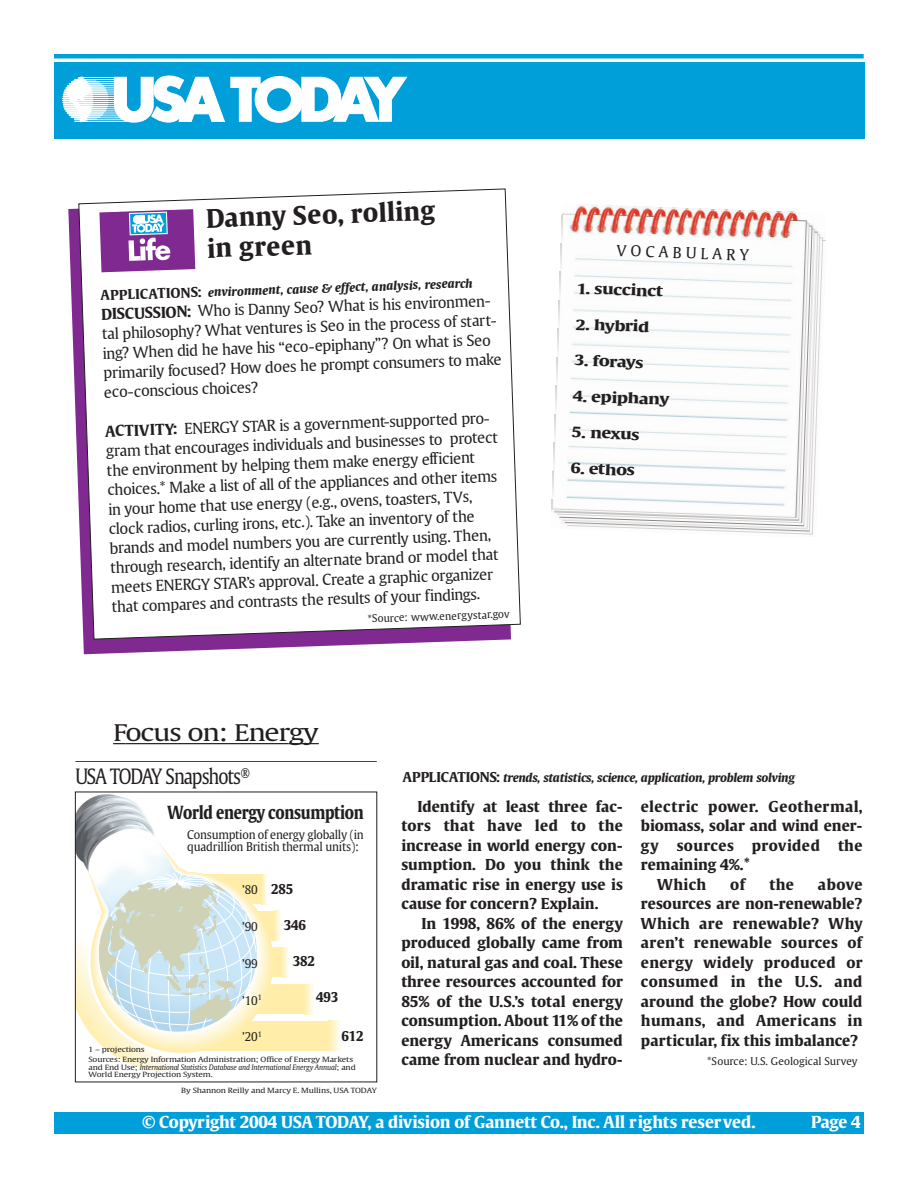
<style>
.page{position:relative;width:918px;height:1188px;background:#fff}
.page>*{position:absolute;margin:0;border:0;box-sizing:border-box;transform-origin:0 0}
.t1{font:700 25.5px/30px "USAT Roman";color:#231f20}
.t2{font:24px "USAT Roman Compact";letter-spacing:-.055em;color:#231f20}
.t3{font:21px "USAT Roman";letter-spacing:-.06em;color:#231f20;scale:.85 1}
.t4{font:700 18px "USAT Roman";letter-spacing:-.02em;color:#231f20;scale:.85 1}
.t5{font:700 16.5px "USAT Roman";letter-spacing:-.015em;color:#fff}
.t6{font:15px/19.5px "USAT Roman";color:#231f20}
.t7{font:700 15px/19.5px "USAT Roman";letter-spacing:.005em;color:#231f20;text-align:justify}
.t8{font:700 15px "USAT Roman Compact";color:#231f20}
.t9{font:700 15px "USAT Roman";letter-spacing:.025em;color:#231f20}
.t10{font:700 13.5px "USAT Roman";letter-spacing:-.015em;color:#231f20;scale:.95 1}
.t11{font:italic 700 12px "USAT Roman";letter-spacing:-.025em;color:#231f20}
.t12{font:12px/12.8px "USAT Roman";letter-spacing:-.015em;color:#231f20;scale:.95 1}
.t13{font:10.5px "USAT Roman";color:#231f20}
.t14{font:7.5px/10.5px "USAT Roman Compact";letter-spacing:-.02em;color:#231f20;scale:.95 1}
.t15{font:italic 7.5px "USAT Roman";letter-spacing:-.02em;color:#231f20;scale:.95 1}
.s1{font-style:normal;font-size:13.5px}
.s2{font-weight:700}
.s3{font-weight:700;font-size:13.5px}
.s4{font-family:"USAT Roman Compact";font-style:normal}
</style>
<div class="page">
<div style="left:54px;top:1112px;width:810px;height:22px;background:#009fda"></div>
<svg style="left:68px;top:208px;width:425px;height:446px"></svg>
<svg style="left:78px;top:188px;width:443px;height:452px"></svg>
<svg style="left:96px;top:207px;width:102px;height:68px"></svg>
<img style="left:552px;top:204px;width:274px;height:331px">
<svg style="left:275px;top:911px;width:5px;height:30px"></svg>
<div style="left:203px;top:947px;width:78px;height:30px;background:#ffeda9"></div>
<svg style="left:281px;top:947px;width:7px;height:30px"></svg>
<div style="left:203px;top:984px;width:101px;height:30px;background:#ffeda9"></div>
<svg style="left:304px;top:984px;width:9px;height:30px"></svg>
<div style="left:203px;top:1021px;width:126px;height:30px;background:#ffeda9"></div>
<svg style="left:329px;top:1021px;width:11px;height:30px"></svg>
<img style="left:77px;top:794px;width:106px;height:76px">
<svg style="left:77px;top:870px;width:198px;height:202px"></svg>
<hr style="left:75px;top:762px;width:302px;height:1px;background:#231f20">
<svg style="left:113px;top:743px;width:13px;height:1px"></svg>
<hr style="left:126px;top:743px;width:163px;height:1px;background:#231f20">
<hr style="left:289px;top:743px;width:30px;height:1px;background:#231f20">
<hr style="left:54px;top:54px;width:810px;height:4px;background:#009fda">
<div style="left:54px;top:62px;width:810px;height:77px;background:#009fda"></div>
<hr style="left:83px;top:77px;width:33px;height:1px;background:#fff">
<hr style="left:81px;top:79px;width:34px;height:1px;background:#fff">
<hr style="left:80px;top:81px;width:35px;height:1px;background:#fff">
<hr style="left:80px;top:83px;width:35px;height:1px;background:#fff">
<hr style="left:78px;top:85px;width:37px;height:1px;background:#fff">
<hr style="left:79px;top:87px;width:36px;height:1px;background:#fff">
<hr style="left:76px;top:90px;width:39px;height:1px;background:#fff">
<hr style="left:77px;top:92px;width:38px;height:1px;background:#fff">
<hr style="left:78px;top:94px;width:37px;height:1px;background:#fff">
<hr style="left:78px;top:96px;width:37px;height:1px;background:#fff">
<hr style="left:76px;top:98px;width:39px;height:1px;background:#fff">
<hr style="left:78px;top:100px;width:37px;height:1px;background:#fff">
<hr style="left:77px;top:102px;width:38px;height:1px;background:#fff">
<hr style="left:77px;top:104px;width:39px;height:1px;background:#fff">
<hr style="left:85px;top:106px;width:31px;height:1px;background:#fff">
<hr style="left:85px;top:108px;width:31px;height:1px;background:#fff">
<hr style="left:87px;top:110px;width:30px;height:1px;background:#fff">
<hr style="left:88px;top:113px;width:30px;height:1px;background:#fff">
<hr style="left:86px;top:115px;width:34px;height:1px;background:#fff">
<hr style="left:84px;top:117px;width:38px;height:1px;background:#fff">
<hr style="left:83px;top:119px;width:41px;height:1px;background:#fff">
<hr style="left:84px;top:121px;width:44px;height:1px;background:#fff">
<hr style="left:65px;top:89px;width:27px;height:2px;background:#fff">
<hr style="left:64px;top:91px;width:28px;height:2px;background:#fff">
<hr style="left:64px;top:93px;width:28px;height:2px;background:#fff">
<hr style="left:64px;top:104px;width:29px;height:2px;background:#fff">
<hr style="left:64px;top:106px;width:28px;height:2px;background:#fff">
<hr style="left:65px;top:108px;width:27px;height:2px;background:#fff">
<hr style="left:70px;top:83px;width:32px;height:2px;background:#fff">
<hr style="left:68px;top:85px;width:36px;height:2px;background:#fff">
<hr style="left:66px;top:87px;width:39px;height:2px;background:#fff">
<hr style="left:63px;top:96px;width:45px;height:1px;background:#fff">
<hr style="left:63px;top:98px;width:45px;height:1px;background:#fff">
<hr style="left:63px;top:100px;width:45px;height:1px;background:#fff">
<hr style="left:63px;top:102px;width:45px;height:1px;background:#fff">
<hr style="left:66px;top:110px;width:39px;height:2px;background:#fff">
<hr style="left:68px;top:112px;width:36px;height:2px;background:#fff">
<hr style="left:70px;top:114px;width:32px;height:2px;background:#fff">
<hr style="left:71px;top:116px;width:29px;height:2px;background:#fff">
<svg style="left:113px;top:75px;width:295px;height:48px"></svg>
<svg style="left:67px;top:77px;width:32px;height:46px"></svg>
<svg style="left:356px;top:608px;width:156px;height:20px"></svg>
<h1 class="t1" style="left:206px;top:207px;width:230px;rotate:-2deg">Danny Seo, rolling in green</h1>
<p class="t11" style="left:101px;top:291px;width:374px;rotate:-2deg"><span class="s1">APPLICATIONS:</span> environment, cause &amp; effect, analysis, research</p>
<p class="t6" style="left:101px;top:307px;width:400px;rotate:-2deg"><span class="s2">DISCUSSION:</span> Who is Danny Seo? What is his environmen&shy;tal philosophy? What ventures is Seo in the process of start&shy;ing? When did he have his “eco-epiphany”? On what is Seo primarily focused? How does he prompt consumers to make eco-conscious choices?</p>
<p class="t6" style="left:105px;top:424px;width:394px;rotate:-2deg"><span class="s2">ACTIVITY:</span> ENERGY STAR is a government-supported pro&shy;gram that encourages individuals and businesses to protect the environment by helping them make energy efficient choices.* Make a list of all of the appliances and other items in your home that use energy (e.g., ovens, toasters, TVs, clock radios, curling irons, etc.). Take an inventory of the brands and model numbers you are currently using. Then, through research, identify an alternate brand or model that meets ENERGY STAR’s approval. Create a graphic organizer that compares and contrasts the results of your findings.</p>
<p class="t13" style="left:367px;top:615px;width:144px;rotate:-2deg">*Source: www.energystar.gov</p>
<h2 class="t2" style="left:113px;top:723px;width:207px">Focus on: Energy</h2>
<p class="t6" style="left:617px;top:243px;width:134px;rotate:2deg">V O C A B U L A R Y</p>
<p class="t8" style="left:577px;top:282px;width:88px;rotate:2deg">1. succinct</p>
<p class="t8" style="left:576px;top:318px;width:75px;rotate:2deg">2. hybrid</p>
<p class="t8" style="left:575px;top:354px;width:71px;rotate:2deg">3. forays</p>
<p class="t8" style="left:573px;top:390px;width:98px;rotate:2deg">4. epiphany</p>
<p class="t8" style="left:572px;top:426px;width:69px;rotate:2deg">5. nexus</p>
<p class="t8" style="left:571px;top:462px;width:66px;rotate:2deg">6. ethos</p>
<h3 class="t3" style="left:75px;top:768px;width:207px">USA TODAY Snapshots<sup>®</sup></h3>
<p class="t4" style="left:168px;top:806px;width:232px">World energy consumption</p>
<p class="t12" style="left:187px;top:830px;width:187px">Consumption of energy globally (in quadrillion British thermal units):</p>
<p class="t12" style="left:242px;top:885px;width:55px">’80 <span class="s3">285</span></p>
<p class="t12" style="left:242px;top:922px;width:18px">’90</p>
<p class="t12" style="left:242px;top:959px;width:18px">’99</p>
<p class="t12" style="left:242px;top:995px;width:22px">’10<sup>1</sup></p>
<p class="t12" style="left:242px;top:1032px;width:22px">’20<sup>1</sup></p>
<p class="t10" style="left:284px;top:919px;width:25px">346</p>
<p class="t10" style="left:293px;top:956px;width:25px">382</p>
<p class="t10" style="left:316px;top:991px;width:25px">493</p>
<p class="t10" style="left:342px;top:1030px;width:25px">612</p>
<p class="t14" style="left:88px;top:1045px;width:280px">1 – projections<br>Sources: Energy Information Administration; Office of Energy Markets</p>
<p class="t15" style="left:88px;top:1064px;width:283px"><span class="s4">and End Use;</span> International Statistics Database and International Energy Annual<span class="s4">; and</span></p>
<p class="t14" style="left:88px;top:1070px;width:132px">World Energy Projection System.</p>
<p class="t14" style="left:181px;top:1086px;width:208px">By Shannon Reilly and Marcy E. Mullins, USA TODAY</p>
<p class="t11" style="left:403px;top:772px;width:393px"><span class="s1">APPLICATIONS:</span> trends, statistics, science, application, problem solving</p>
<p class="t7" style="left:401px;top:798px;width:223px;text-indent:16px">Identify at least three fac&shy;tors that have led to the increase in world energy con&shy;sumption. Do you think the dramatic rise in energy use is cause for concern? Explain.</p>
<p class="t7" style="left:401px;top:915px;width:223px;text-indent:20px">In 1998, 86% of the energy produced globally came from oil, natural gas and coal. These three resources accounted for 85% of the U.S.’s total energy consumption. About 11% of the energy Americans consumed came from nuclear and hydro-</p>
<p class="t9" style="left:641px;top:800px;width:223px">electric power. Geothermal,</p>
<p class="t7" style="left:641px;top:818px;width:223px">biomass, solar and wind ener-</p>
<p class="t9" style="left:641px;top:839px;width:223px">gy sources provided the</p>
<p class="t7" style="left:641px;top:857px;width:111px">remaining 4%.*</p>
<p class="t7" style="left:657px;top:876px;width:51px">Which</p>
<p class="t7" style="left:730px;top:876px;width:17px">of</p>
<p class="t7" style="left:769px;top:876px;width:26px">the</p>
<p class="t7" style="left:641px;top:876px;width:223px;text-indent:177px">above resources are non-renewable?<br>Which are renewable? Why aren’t renewable sources of energy widely produced or consumed in the U.S. and around the globe? How could humans, and Americans in particular, fix this imbalance?</p>
<p class="t13" style="left:707px;top:1057px;width:152px">*Source: U.S. Geological Survey</p>
<p class="t5" style="left:142px;top:1116px;width:615px">© Copyright 2004 USA TODAY, a division of Gannett Co., Inc. All rights reserved.</p>
<p class="t5" style="left:811px;top:1116px;width:51px">Page 4</p>
</div>
